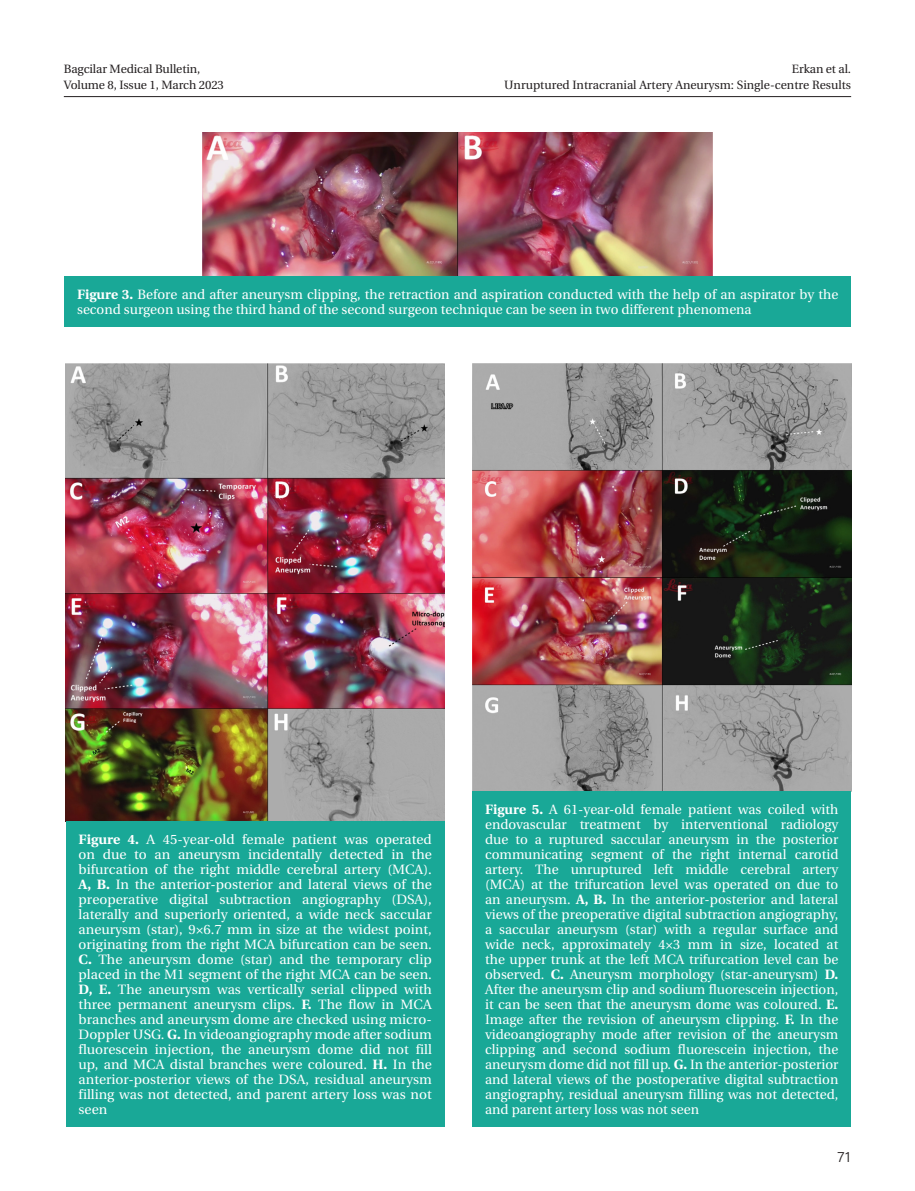
<style>
.page{position:relative;width:915px;height:1191px;background:#fff}
.page>*{position:absolute;margin:0;border:0;box-sizing:border-box;transform-origin:0 0}
.t1{font:300 15px "Acumin Pro";color:#231f20}
.RESİM-ALTI{font:13.5px/15px "Utopia Medium Tr";color:#fff;text-align:justify}
.t2{font:12px/16.5px "Utopia Medium Tr";color:#231f20;text-align:right}
.s1{font-family:"Utopia Bold Tr"}
</style>
<div class="page">
<hr style="left:64px;top:96px;width:786px;height:1px;background:#231f20">
<img style="left:203px;top:133px;width:509px;height:143px">
<div style="left:64px;top:276px;width:786px;height:51px;background:#19a897"></div>
<img style="left:66px;top:364px;width:378px;height:457px">
<div style="left:66px;top:821px;width:378px;height:306px;background:#19a897"></div>
<img style="left:472px;top:364px;width:378px;height:427px">
<div style="left:472px;top:791px;width:378px;height:336px;background:#19a897"></div>
<p class="t2" style="left:64px;top:60px;width:162px;text-align:left">Bagcilar Medical Bulletin,<br>Volume 8, Issue 1, March 2023</p>
<p class="t2" style="left:504px;top:60px;width:348px">Erkan et al.<br>Unruptured Intracranial Artery Aneurysm: Single-centre Results</p>
<p class="RESİM-ALTI" style="left:77px;top:287px;width:762px"><span class="s1">Figure 3.</span> Before and after aneurysm clipping, the retraction and aspiration conducted with the help of an aspirator by the second surgeon using the third hand of the second surgeon technique can be seen in two different phenomena</p>
<p class="RESİM-ALTI" style="left:79px;top:832px;width:354px"><span class="s1">Figure 4.</span> A 45-year-old female patient was operated on due to an aneurysm incidentally detected in the bifurcation of the right middle cerebral artery (MCA).<br><span class="s1">A, B.</span> In the anterior-posterior and lateral views of the preoperative digital subtraction angiography (DSA), laterally and superiorly oriented, a wide neck saccular aneurysm (star), 9×6.7 mm in size at the widest point, originating from the right MCA bifurcation can be seen.<br><span class="s1">C.</span> The aneurysm dome (star) and the temporary clip placed in the M1 segment of the right MCA can be seen.<br><span class="s1">D, E.</span> The aneurysm was vertically serial clipped with three permanent aneurysm clips. <span class="s1">F.</span> The flow in MCA branches and aneurysm dome are checked using micro-Doppler USG. <span class="s1">G.</span> In videoangiography mode after sodium fluorescein injection, the aneurysm dome did not fill up, and MCA distal branches were coloured. <span class="s1">H.</span> In the anterior-posterior views of the DSA, residual aneurysm filling was not detected, and parent artery loss was not seen</p>
<p class="RESİM-ALTI" style="left:485px;top:802px;width:354px"><span class="s1">Figure 5.</span> A 61-year-old female patient was coiled with endovascular treatment by interventional radiology due to a ruptured saccular aneurysm in the posterior communicating segment of the right internal carotid artery. The unruptured left middle cerebral artery (MCA) at the trifurcation level was operated on due to an aneurysm. <span class="s1">A, B.</span> In the anterior-posterior and lateral views of the preoperative digital subtraction angiography, a saccular aneurysm (star) with a regular surface and wide neck, approximately 4×3 mm in size, located at the upper trunk at the left MCA trifurcation level can be observed. <span class="s1">C.</span> Aneurysm morphology (star-aneurysm) <span class="s1">D.<br></span>After the aneurysm clip and sodium fluorescein injection, it can be seen that the aneurysm dome was coloured. <span class="s1">E.<br></span>Image after the revision of aneurysm clipping. <span class="s1">F.</span> In the videoangiography mode after revision of the aneurysm clipping and second sodium fluorescein injection, the aneurysm dome did not fill up. <span class="s1">G.</span> In the anterior-posterior and lateral views of the postoperative digital subtraction angiography, residual aneurysm filling was not detected, and parent artery loss was not seen</p>
<p class="t1" style="left:837px;top:1146px;width:14px">71</p>
</div>
